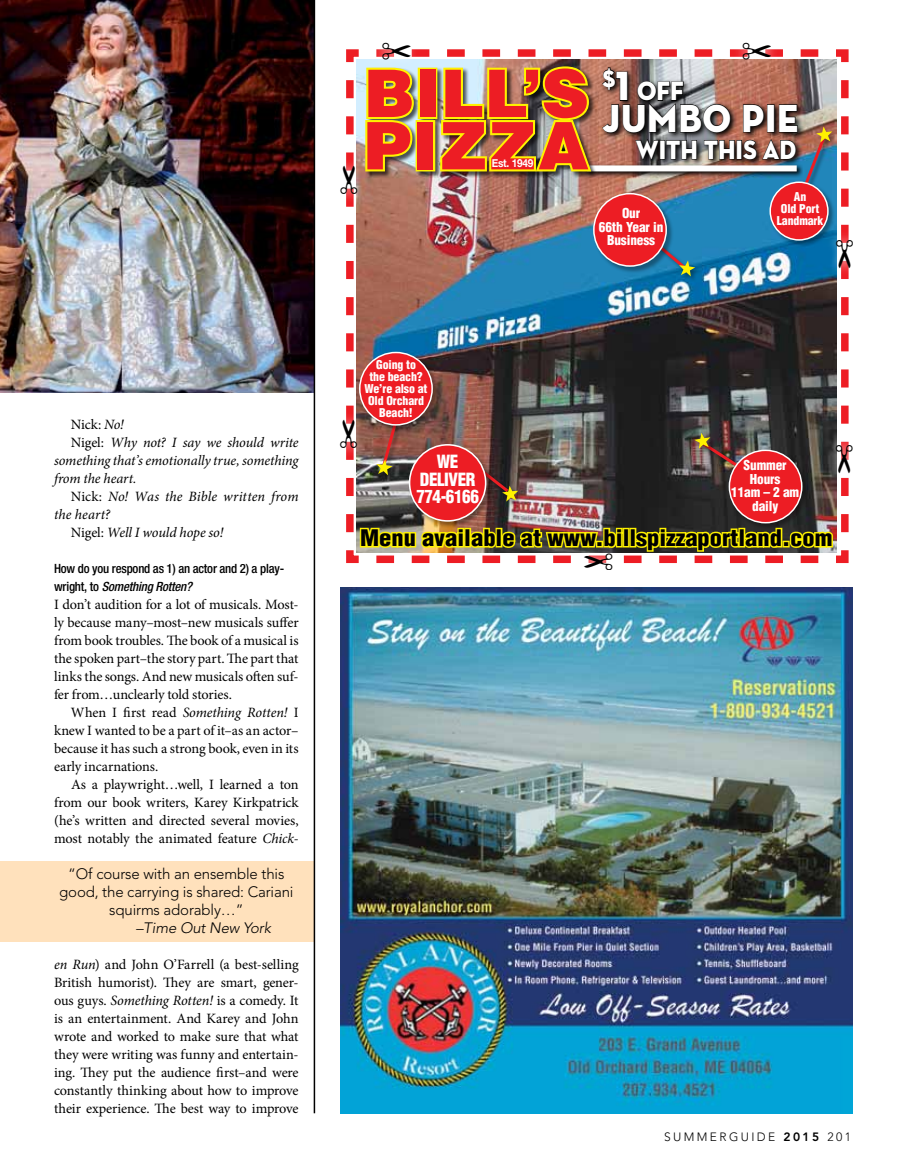
<style>
.page{position:relative;width:905px;height:1175px;background:#fff}
.page>*{position:absolute;margin:0;border:0;box-sizing:border-box;transform-origin:0 0}
.t1{font:900 65.7px/52.3px "Helvetica";letter-spacing:.025em;color:#ed1d24}
.t2{font:39.75px "Neutra Disp Titling";letter-spacing:.02em;color:#fff;scale:.92 1}
.t3{font:27px "Neutra Disp Titling";color:#fff;scale:.9 1}
.t4{font:27px "Neutra Disp Titling";color:#fff;scale:.92 1}
.t5{font:900 condensed 22.35px "Helvetica";color:#000;scale:1.1 1}
.t6{font:900 condensed 17.85px/17.9px "Helvetica";letter-spacing:-.03em;color:#fff;text-align:center}
.t7{font:300 15px/18px "Avenir";letter-spacing:-.01em;color:#000;text-align:center}
.t8{font:italic 300 15px "Avenir";letter-spacing:-.01em;color:#000}
.t9{font:14.25px/18px "Minion Pro";letter-spacing:-.01em;color:#000;text-align:justify}
.t10{font:italic 14.25px "Minion Pro";letter-spacing:-.01em;color:#000}
.t11{font:italic 14.25px "Minion Pro";letter-spacing:.01em;color:#000}
.t12{font:900 condensed 13.35px/13.4px "Helvetica";letter-spacing:-.01em;color:#fff;text-align:center}
.t13{font:500 condensed 12.75px/18px "Helvetica Neue";letter-spacing:-.015em;color:#000}
.t14{font:300 12px "Avenir";letter-spacing:.2em;color:#000}
.t15{font:900 condensed 11.85px/11.9px "Helvetica";letter-spacing:-.01em;color:#fff;text-align:center}
.t16{font:700 11.1px "Helvetica Neue";letter-spacing:-.02em;color:#fff;scale:.91 1}
.s1{font-style:italic}
.s2{font-style:normal}
.s3{font-size:41.4px}
.s4{font-weight:800}
</style>
<div class="page">
<img style="left:340px;top:587px;width:512px;height:526px">
<img style="left:0;top:0;width:314px;height:392px">
<div style="left:0;top:860px;width:314px;height:81px;background:#ffe1bc"></div>
<hr style="left:314px;top:0;width:1px;height:1113px;background:#000">
<img style="left:346px;top:49px;width:503px;height:515px">
<p class="t9" style="left:71px;top:416px;width:54px">Nick: <span class="s1">No!</span></p>
<p class="t10" style="left:71px;top:433px;width:229px"><span class="s2">Nigel:</span> Why not? I say we should write</p>
<p class="t10" style="left:54px;top:451px;width:246px">something that’s emotionally true, something</p>
<p class="t10" style="left:54px;top:469px;width:84px">from the heart.</p>
<p class="t10" style="left:71px;top:487px;width:229px"><span class="s2">Nick:</span> No! Was the Bible written from</p>
<p class="t11" style="left:54px;top:505px;width:57px">the heart?</p>
<p class="t10" style="left:71px;top:523px;width:154px"><span class="s2">Nigel:</span> Well I would hope so!</p>
<p class="t13" style="left:54px;top:559px;width:232px">How do you respond as 1) an actor and 2) a play&shy;wright, to <span class="s1">Something Rotten?</span></p>
<p class="t9" style="left:54px;top:596px;width:246px">I don’t audition for a lot of musicals. Most&shy;ly because many–most–new musicals suffer from book troubles. The book of a musical is the spoken part–the story part. The part that links the songs. And new musicals often suf&shy;fer from…unclearly told stories.</p>
<p class="t9" style="left:54px;top:704px;width:246px;text-indent:17px">When I first read <span class="s1">Something Rotten!</span> I knew I wanted to be a part of it–as an actor– because it has such a strong book, even in its early incarnations.</p>
<p class="t9" style="left:54px;top:775px;width:246px;text-indent:17px">As a playwright…well, I learned a ton from our book writers, Karey Kirkpatrick (he’s written and directed several movies, most notably the animated feature <span class="s1">Chick-</span></p>
<p class="t7" style="left:59px;top:865px;width:236px">“Of course with an ensemble this good, the carrying is shared: Cariani squirms adorably…”</p>
<p class="t8" style="left:136px;top:919px;width:137px">–Time Out New York</p>
<p class="t9" style="left:54px;top:955px;width:246px"><span class="s1">en Run</span>) and John O’Farrell (a best-selling British humorist). They are smart, gener&shy;ous guys. <span class="s1">Something Rotten!</span> is a comedy. It is an entertainment. And Karey and John wrote and worked to make sure that what they were writing was funny and entertain&shy;ing. They put the audience first–and were constantly thinking about how to improve their experience. The best way to improve</p>
<h1 class="t1" style="left:363px;top:66px;width:227px">BILL’S<br>PIZZA</h1>
<p class="t16" style="left:491px;top:154px;width:47px">Est. 1949</p>
<h3 class="t4" style="left:602px;top:74px;width:90px"><sup>$</sup><span class="s3">1</span> OFF</h3>
<h2 class="t2" style="left:602px;top:93px;width:214px">JUMBO PIE</h2>
<h3 class="t3" style="left:636px;top:133px;width:179px">WITH THIS AD</h3>
<p class="t12" style="left:599px;top:207px;width:66px">Our<br>66th Year in<br>Business</p>
<p class="t15" style="left:776px;top:191px;width:48px">An<br>Old Port<br>Landmark</p>
<p class="t15" style="left:364px;top:359px;width:64px">Going to<br>the beach?<br>We’re also at<br>Old Orchard<br>Beach!</p>
<p class="t6" style="left:416px;top:452px;width:64px">WE<br>DELIVER<br>774-6166</p>
<p class="t12" style="left:731px;top:459px;width:69px">Summer<br>Hours<br>11am – 2 am daily</p>
<h3 class="t5" style="left:360px;top:523px;width:431px">Menu available at www.billspizzaportland.com</h3>
<p class="t14" style="left:664px;top:1129px;width:188px">Summerguide <span class="s4">2015</span> 201</p>
</div>
